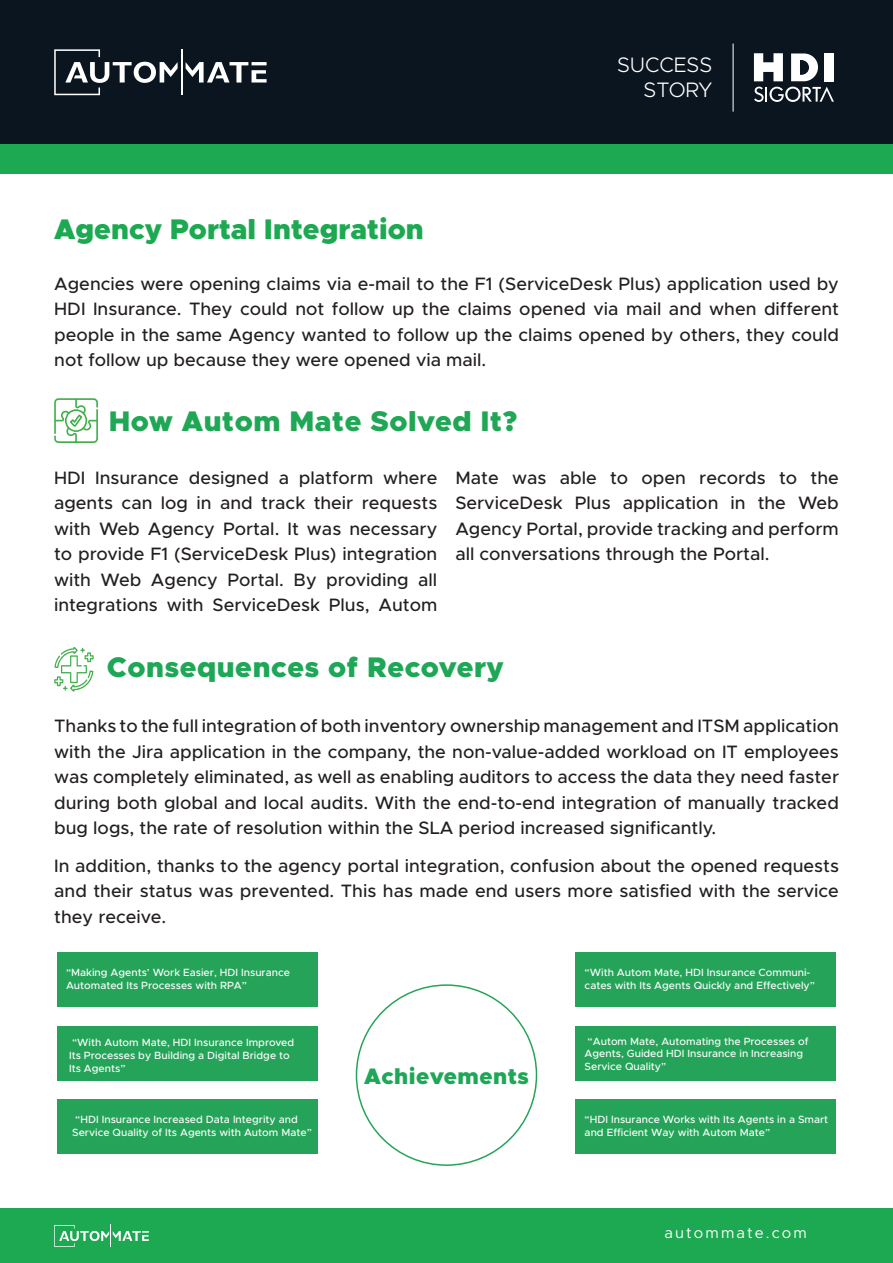
<style>
.page{position:relative;width:893px;height:1263px;background:#fff}
.page>*{position:absolute;margin:0;border:0;box-sizing:border-box;transform-origin:0 0}
.t1{font:900 28.5px "Metropolis";color:#1ca951}
.t2{font:900 28.5px "Metropolis";letter-spacing:.02em;color:#1ea757}
.t3{font:900 28.5px "Metropolis";letter-spacing:.02em;color:#20a755}
.t4{font:900 22.5px "Metropolis";letter-spacing:.02em;color:#1ea757}
.t5{font:300 21px "Metropolis";color:#fff}
.t6{font:500 18px/25.5px "Metropolis";color:#231f20;text-align:justify}
.t7{font:15px "Metropolis";letter-spacing:.14em;color:#fff}
.t8{font:500 10.5px/12.6px "Metropolis";color:#fff}
</style>
<div class="page">
<div style="left:0;top:1209px;width:893px;height:54px;background:#1ca951"></div>
<div style="left:0;top:0;width:893px;height:145px;background:#0b1520"></div>
<div style="left:0;top:145px;width:893px;height:29px;background:#1ca951"></div>
<svg style="left:186px;top:62px;width:81px;height:21px"></svg>
<hr style="left:181px;top:49px;width:1px;height:46px;background:#fff">
<svg style="left:54px;top:49px;width:124px;height:46px"></svg>
<svg style="left:54px;top:1225px;width:95px;height:22px"></svg>
<hr style="left:733px;top:44px;width:1px;height:68px;background:#fff">
<svg style="left:54px;top:647px;width:40px;height:45px"></svg>
<svg style="left:54px;top:398px;width:44px;height:45px"></svg>
<div style="left:575px;top:953px;width:261px;height:54px;background:#25a459"></div>
<div style="left:57px;top:953px;width:261px;height:54px;background:#25a459"></div>
<div style="left:57px;top:1026px;width:261px;height:54px;background:#25a459"></div>
<div style="left:575px;top:1026px;width:261px;height:54px;background:#25a459"></div>
<div style="left:575px;top:1099px;width:261px;height:54px;background:#25a459"></div>
<div style="left:57px;top:1099px;width:261px;height:54px;background:#25a459"></div>
<div style="left:825px;top:53px;width:9px;height:28px;background:#fff"></div>
<svg style="left:754px;top:53px;width:29px;height:28px"></svg>
<svg style="left:791px;top:53px;width:27px;height:28px"></svg>
<svg style="left:754px;top:87px;width:80px;height:15px"></svg>
<p class="t5" style="left:617px;top:52px;width:97px">SUCCESS</p>
<p class="t5" style="left:643px;top:77px;width:70px">STORY</p>
<p class="t1" style="left:54px;top:211px;width:371px">Agency Portal Integration</p>
<p class="t6" style="left:54px;top:271px;width:786px">Agencies were opening claims via e-mail to the F1 (ServiceDesk Plus) application used by HDI Insurance. They could not follow up the claims opened via mail and when different people in the same Agency wanted to follow up the claims opened by others, they could not follow up because they were opened via mail.</p>
<p class="t3" style="left:109px;top:403px;width:410px">How Autom Mate Solved It?</p>
<p class="t6" style="left:54px;top:465px;width:385px">HDI Insurance designed a platform where agents can log in and track their requests with Web Agency Portal. It was necessary to provide F1 (ServiceDesk Plus) integration with Web Agency Portal. By providing all integrations with ServiceDesk Plus, Autom</p>
<p class="t6" style="left:455px;top:465px;width:385px">Mate was able to open records to the ServiceDesk Plus application in the Web Agency Portal, provide tracking and perform all conversations through the Portal.</p>
<p class="t2" style="left:107px;top:649px;width:399px">Consequences of Recovery</p>
<p class="t6" style="left:54px;top:713px;width:786px">Thanks to the full integration of both inventory ownership management and ITSM application with the Jira application in the company, the non-value-added workload on IT employees was completely eliminated, as well as enabling auditors to access the data they need faster during both global and local audits. With the end-to-end integration of manually tracked bug logs, the rate of resolution within the SLA period increased significantly.</p>
<p class="t6" style="left:54px;top:853px;width:786px">In addition, thanks to the agency portal integration, confusion about the opened requests and their status was prevented. This has made end users more satisfied with the service they receive.</p>
<p class="t8" style="left:66px;top:966px;width:226px">“Making Agents’ Work Easier, HDI Insurance<br>Automated Its Processes with RPA”</p>
<p class="t8" style="left:585px;top:966px;width:232px">“With Autom Mate, HDI Insurance Communi&shy;cates with Its Agents Quickly and Effectively”</p>
<p class="t8" style="left:69px;top:1036px;width:227px">“With Autom Mate, HDI Insurance Improved<br>Its Processes by Building a Digital Bridge to</p>
<p class="t8" style="left:69px;top:1062px;width:58px">Its Agents”</p>
<p class="t4" style="left:364px;top:1062px;width:166px">Achievements</p>
<p class="t8" style="left:585px;top:1035px;width:225px">“Autom Mate, Automating the Processes of<br>Agents, Guided HDI Insurance in Increasing<br>Service Quality”</p>
<p class="t8" style="left:72px;top:1113px;width:241px">“HDI Insurance Increased Data Integrity and<br>Service Quality of Its Agents with Autom Mate”</p>
<p class="t8" style="left:585px;top:1113px;width:245px">“HDI Insurance Works with Its Agents in a Smart and Efficient Way with Autom Mate”</p>
<p class="t7" style="left:665px;top:1223px;width:144px">autommate.com</p>
</div>
